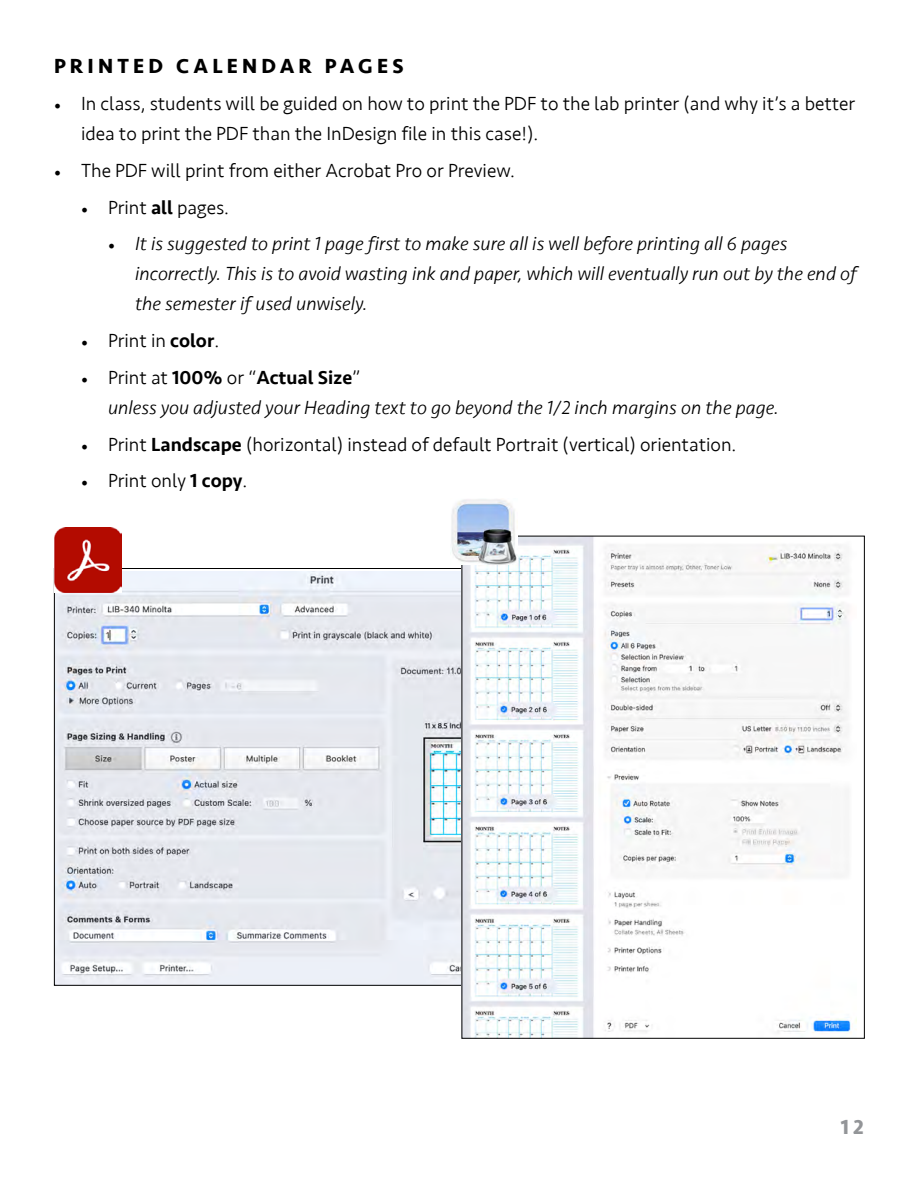
<style>
.page{position:relative;width:918px;height:1188px;background:#fff}
.page>*{position:absolute;margin:0;border:0;box-sizing:border-box;transform-origin:0 0}
.t1{font:700 21px "Seravek";letter-spacing:.2em;color:#000}
.t2{font:700 21px "Seravek";color:#939598}
.t3{font:300 19.5px/30px "Seravek";color:#000}
.t4{font:italic 300 19.5px/30px "Seravek";color:#000}
.s1{font-family:"Minion Pro";font-weight:400;font-size:18px}
.s2{font-weight:500}
.s3{font-family:"Minion Pro";font-weight:400;font-style:normal;font-size:18px}
.s4{font-style:normal}
.s5{font-weight:500;font-style:normal}
</style>
<div class="page">
<img style="left:56px;top:572px;width:406px;height:412px">
<img style="left:464px;top:538px;width:393px;height:499px">
<img style="left:54px;top:527px;width:67px;height:65px">
<img style="left:451px;top:499px;width:67px;height:65px">
<p class="t1" style="left:54px;top:50px;width:351px">PRINTED CALENDAR PAGES</p>
<p class="t3" style="left:81px;top:89px;width:776px;text-indent:-27px"><span class="s1">•</span> In class, students will be guided on how to print the PDF to the lab printer (and why it’s a better idea to print the PDF than the InDesign file in this case!).</p>
<p class="t3" style="left:54px;top:156px;width:463px"><span class="s1">•</span> The PDF will print from either Acrobat Pro or Preview.</p>
<p class="t3" style="left:81px;top:193px;width:150px"><span class="s1">•</span> Print <span class="s2">all</span> pages.</p>
<p class="t4" style="left:135px;top:229px;width:724px;text-indent:-27px"><span class="s3">•</span> It is suggested to print 1 page first to make sure all is well before printing all 6 pages incorrectly. This is to avoid wasting ink and paper, which will eventually run out by the end of the semester if used unwisely.</p>
<p class="t3" style="left:81px;top:326px;width:140px"><span class="s1">•</span> Print in <span class="s2">color</span>.</p>
<p class="t4" style="left:108px;top:363px;width:673px;text-indent:-27px"><span class="s3">•</span> <span class="s4">Print at</span> <span class="s5">100%</span> <span class="s4">or “</span><span class="s5">Actual Size</span><span class="s4">”<br></span>unless you adjusted your Heading text to go beyond the 1/2 inch margins on the page.</p>
<p class="t3" style="left:81px;top:430px;width:657px"><span class="s1">•</span> Print <span class="s2">Landscape</span> (horizontal) instead of default Portrait (vertical) orientation.</p>
<p class="t3" style="left:81px;top:466px;width:168px"><span class="s1">•</span> Print only <span class="s2">1 copy</span>.</p>
<p class="t2" style="left:841px;top:1110px;width:25px">12</p>
</div>
